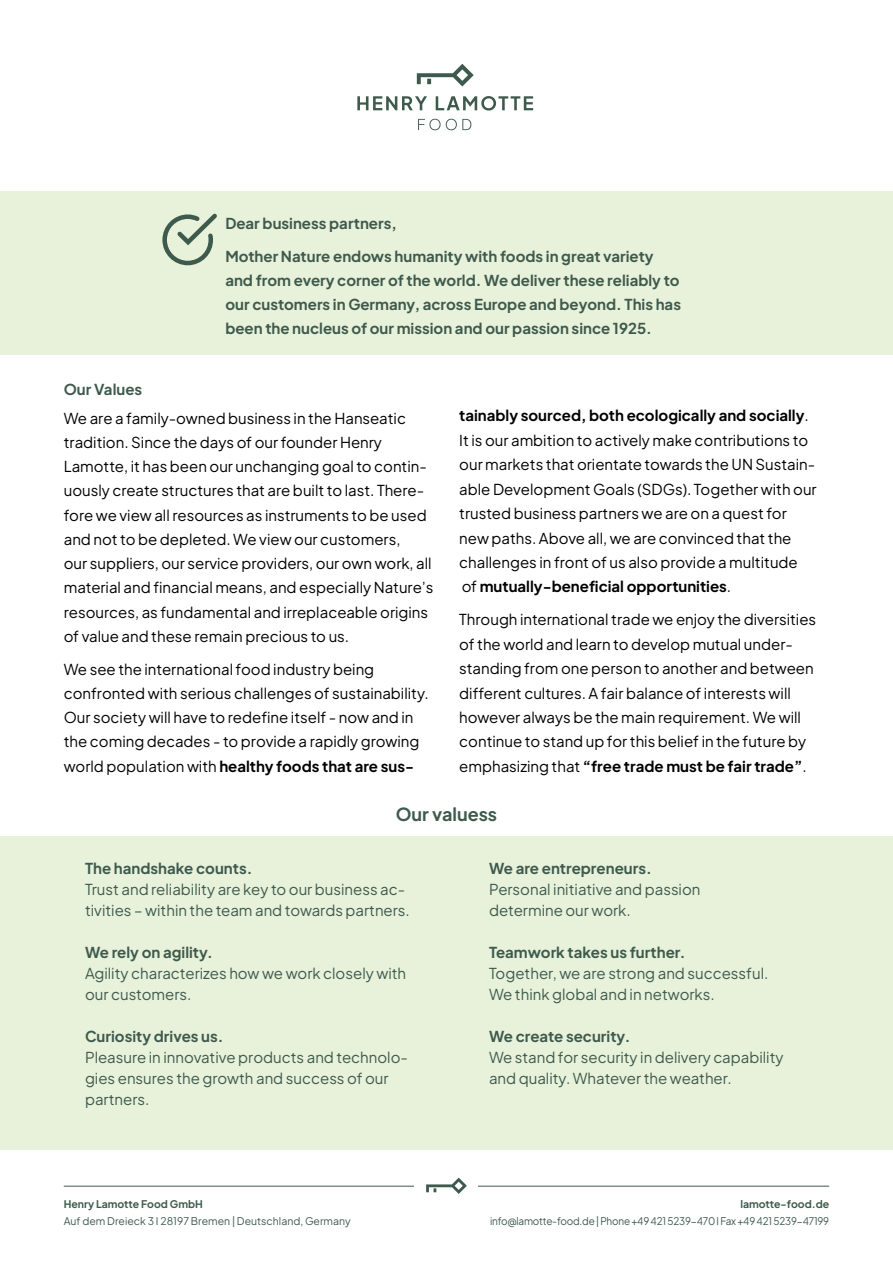
<style>
.page{position:relative;width:893px;height:1263px;background:#fff}
.page>*{position:absolute;margin:0;border:0;box-sizing:border-box;transform-origin:0 0}
.t1{font:700 18px "Plus Jakarta Sans";color:#3d5a4d}
.t2{font:15px/24.3px "Plus Jakarta Sans";color:#000}
.t3{font:15px/21px "Plus Jakarta Sans";color:#3d5a4d}
.t4{font:700 15px/24px "Plus Jakarta Sans";color:#3d5a4d}
.t5{font:10.5px "Plus Jakarta Sans";letter-spacing:-.02em;color:#3d5a4d;scale:.95 1}
.t6{font:10.5px "Plus Jakarta Sans";color:#3d5a4d}
.t7{font:700 10.5px "Plus Jakarta Sans";color:#3d5a4d}
.s1{font-weight:700}
</style>
<div class="page">
<hr style="left:64px;top:1186px;width:765px;height:1px;background:#3d5a4d">
<div style="left:415px;top:1173px;width:63px;height:51px;background:#fff"></div>
<svg style="left:426px;top:1177px;width:41px;height:17px"></svg>
<div style="left:0;top:837px;width:893px;height:313px;background:#e8f1da"></div>
<div style="left:0;top:191px;width:893px;height:164px;background:#e8f1da"></div>
<svg style="left:418px;top:119px;width:53px;height:11px"></svg>
<svg style="left:357px;top:96px;width:70px;height:14px"></svg>
<svg style="left:436px;top:96px;width:97px;height:15px"></svg>
<svg style="left:417px;top:64px;width:57px;height:23px"></svg>
<svg style="left:162px;top:213px;width:55px;height:53px"></svg>
<p class="t4" style="left:225px;top:206px;width:430px;line-height:32.5px">Dear business partners,<br>Mother Nature endows humanity with foods in great variety</p>
<p class="t4" style="left:225px;top:266px;width:457px;text-align:justify">and from every corner of the world. We deliver these reliably to our customers in Germany, across Europe and beyond. This has been the nucleus of our mission and our passion since 1925.</p>
<p class="t4" style="left:64px;top:376px;width:80px">Our Values</p>
<p class="t2" style="left:64px;top:404px;width:371px">We are a family-owned business in the Hanseatic tradition. Since the days of our founder Henry Lamotte, it has been our unchanging goal to contin&shy;uously create structures that are built to last. There&shy;fore we view all resources as instruments to be used and not to be depleted. We view our customers,<br>our suppliers, our service providers, our own work, all material and financial means, and especially Nature’s resources, as fundamental and irreplaceable origins of value and these remain precious to us.</p>
<p class="t2" style="left:64px;top:655px;width:367px">We see the international food industry being confronted with serious challenges of sustainability.<br>Our society will have to redefine itself - now and in the coming decades - to provide a rapidly growing world population with <span class="s1">healthy foods that are sus-</span></p>
<p class="t2" style="left:459px;top:402px;width:359px"><span class="s1">tainably sourced, both ecologically and socially</span>.<br>It is our ambition to actively make contributions to our markets that orientate towards the UN Sustain&shy;able Development Goals (SDGs). Together with our trusted business partners we are on a quest for new paths. Above all, we are convinced that the challenges in front of us also provide a multitude of <span class="s1">mutually-beneficial opportunities</span>.</p>
<p class="t2" style="left:459px;top:606px;width:359px">Through international trade we enjoy the diversities of the world and learn to develop mutual under&shy;standing from one person to another and between different cultures. A fair balance of interests will however always be the main requirement. We will continue to stand up for this belief in the future by emphasizing that <span class="s1">“free trade must be fair trade”</span>.</p>
<p class="t1" style="left:396px;top:798px;width:103px">Our valuess</p>
<p class="t4" style="left:85px;top:854px;width:169px">The handshake counts.</p>
<p class="t3" style="left:85px;top:877px;width:326px">Trust and reliability are key to our business ac&shy;tivities – within the team and towards partners.</p>
<p class="t4" style="left:85px;top:938px;width:129px">We rely on agility.</p>
<p class="t3" style="left:85px;top:961px;width:323px">Agility characterizes how we work closely with our customers.</p>
<p class="t4" style="left:85px;top:1022px;width:140px">Curiosity drives us.</p>
<p class="t3" style="left:85px;top:1045px;width:324px">Pleasure in innovative products and technolo&shy;gies ensures the growth and success of our partners.</p>
<p class="t7" style="left:64px;top:1195px;width:141px">Henry Lamotte Food GmbH</p>
<p class="t6" style="left:64px;top:1212px;width:288px">Auf dem Dreieck 3 I 28197 Bremen | Deutschland, Germany</p>
<p class="t4" style="left:489px;top:854px;width:164px">We are entrepreneurs.</p>
<p class="t3" style="left:489px;top:877px;width:213px">Personal initiative and passion determine our work.</p>
<p class="t4" style="left:489px;top:938px;width:198px">Teamwork takes us further.</p>
<p class="t3" style="left:489px;top:961px;width:281px">Together, we are strong and successful.<br>We think global and in networks.</p>
<p class="t4" style="left:489px;top:1022px;width:143px">We create security.</p>
<p class="t3" style="left:489px;top:1045px;width:296px">We stand for security in delivery capability and quality. Whatever the weather.</p>
<p class="t7" style="left:740px;top:1195px;width:90px">lamotte-food.de</p>
<p class="t5" style="left:490px;top:1212px;width:358px">info@lamotte-food.de | Phone +49 421 5239-470 I Fax +49 421 5239-47199</p>
</div>
